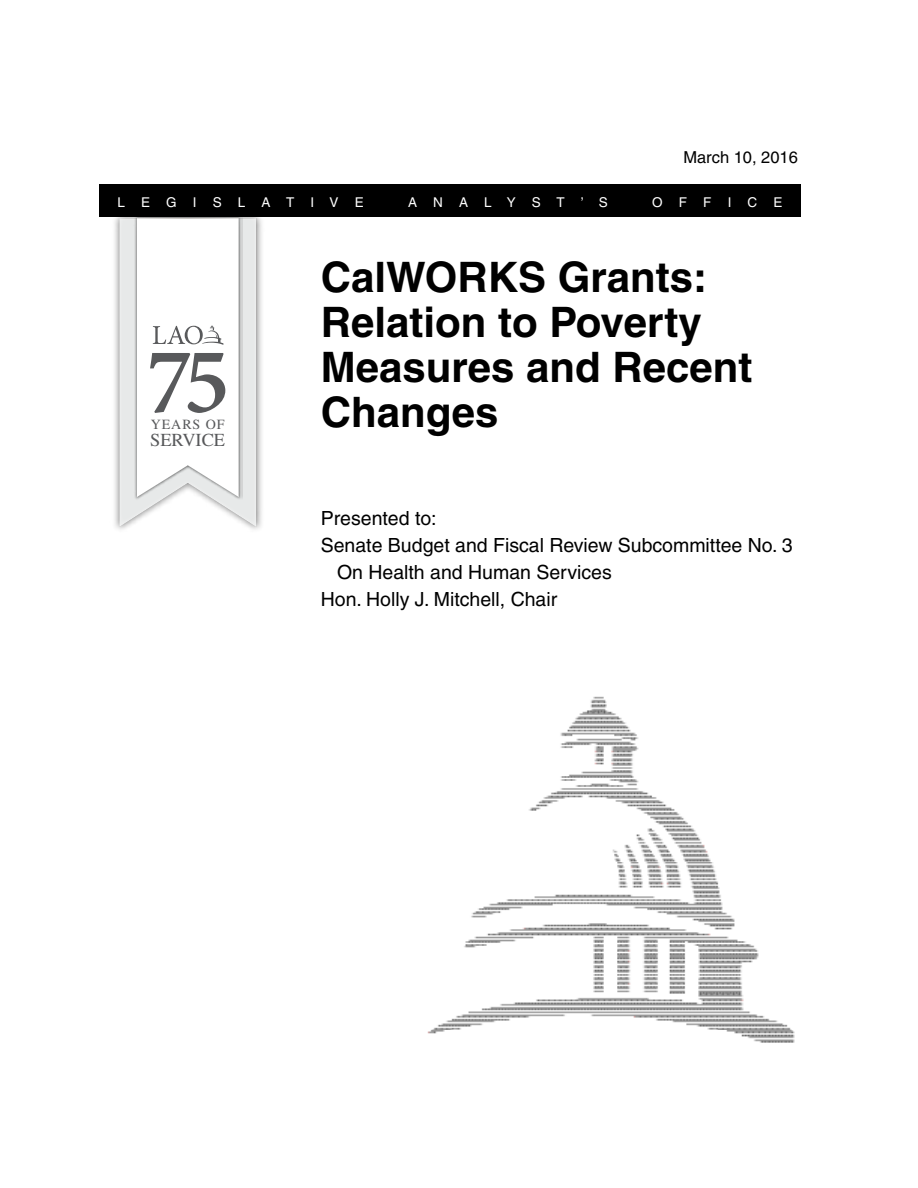
<style>
.page{position:relative;width:918px;height:1188px;background:#fff}
.page>*{position:absolute;margin:0;border:0;box-sizing:border-box;transform-origin:0 0}
.t1{font:700 42px/45px "Helvetica";color:#000}
.t2{font:19.5px "Helvetica";color:#000}
.t3{font:18.3px "Times";color:#58595b}
.t4{font:16.5px "Helvetica";color:#000}
.t5{font:13.95px "Times";letter-spacing:.065em;color:#58595b}
.t6{font:13.5px "Helvetica";letter-spacing:1.195em;color:#fff}
</style>
<div class="page">
<img style="left:427px;top:696px;width:368px;height:347px">
<img style="left:114px;top:217px;width:148px;height:313px">
<svg style="left:119px;top:217px;width:137px;height:310px"></svg>
<div style="left:99px;top:184px;width:702px;height:33px;background:#000"></div>
<p class="t4" style="left:683px;top:147px;width:116px">March 10, 2016</p>
<p class="t6" style="left:117px;top:194px;width:248px">LEGISLATIVE</p>
<p class="t6" style="left:408px;top:194px;width:201px">ANALYST’ S</p>
<p class="t6" style="left:652px;top:194px;width:132px">OFFICE</p>
<p class="t5" style="left:151px;top:416px;width:75px">YEARS OF</p>
<p class="t3" style="left:150px;top:430px;width:76px">SERVICE</p>
<h1 class="t1" style="left:321px;top:254px;width:433px">CalWORKS Grants:<br>Relation to Poverty<br>Measures and Recent<br>Changes</h1>
<p class="t2" style="left:321px;top:506px;width:117px">Presented to:</p>
<p class="t2" style="left:321px;top:533px;width:473px">Senate Budget and Fiscal Review Subcommittee No. 3</p>
<p class="t2" style="left:337px;top:560px;width:276px">On Health and Human Services</p>
<p class="t2" style="left:321px;top:587px;width:238px">Hon. Holly J. Mitchell, Chair</p>
</div>
